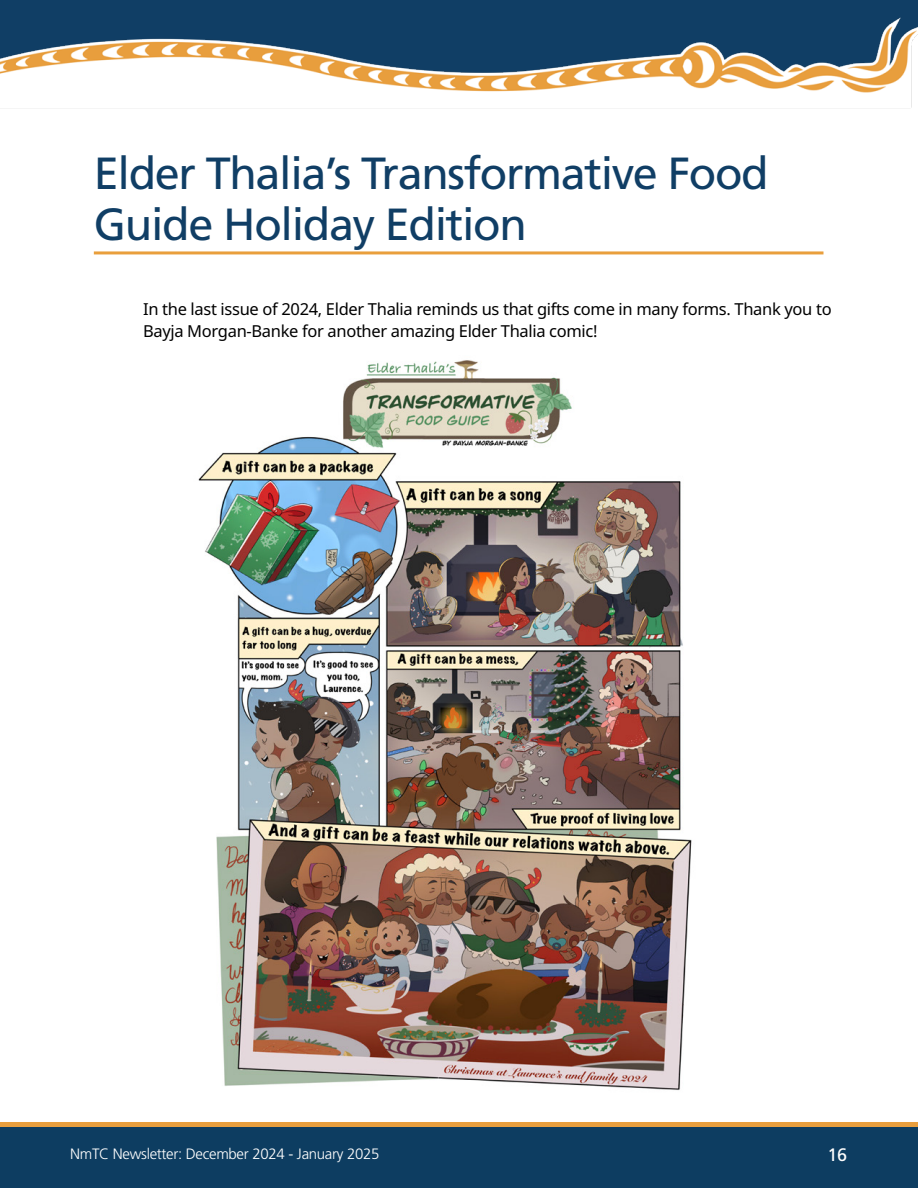
<style>
.page{position:relative;width:918px;height:1188px;background:#fff}
.page>*{position:absolute;margin:0;border:0;box-sizing:border-box;transform-origin:0 0}
.t1{font:45px/51px "Frutiger LT Pro";letter-spacing:-.03em;color:#103e65}
.t2{font:18px "Frutiger LT Pro";color:#fff}
.t3{font:16.5px/22.5px "BC Sans";letter-spacing:-.02em;color:#000}
.t4{font:300 15px "Frutiger LT Pro";letter-spacing:-.02em;color:#fff}
</style>
<div class="page">
<div style="left:0;top:1124px;width:918px;height:64px;background:#0d3d61"></div>
<div style="left:0;top:1122px;width:918px;height:5px;background:#e89e3d"></div>
<div style="left:0;top:0;width:918px;height:16px;background:#103e65"></div>
<img style="left:0;top:16px;width:918px;height:92px">
<hr style="left:94px;top:251px;width:730px;height:3px;background:#e99f3c">
<img style="left:198px;top:360px;width:494px;height:730px">
<h1 class="t1" style="left:94px;top:148px;width:676px">Elder Thalia’s Transformative Food<br>Guide Holiday Edition</h1>
<p class="t3" style="left:143px;top:298px;width:690px">In the last issue of 2024, Elder Thalia reminds us that gifts come in many forms. Thank you to<br>Bayja Morgan-Banke for another amazing Elder Thalia comic!</p>
<p class="t4" style="left:70px;top:1145px;width:311px">NmTC Newsletter: December 2024 - January 2025</p>
<p class="t2" style="left:827px;top:1144px;width:21px">16</p>
</div>
